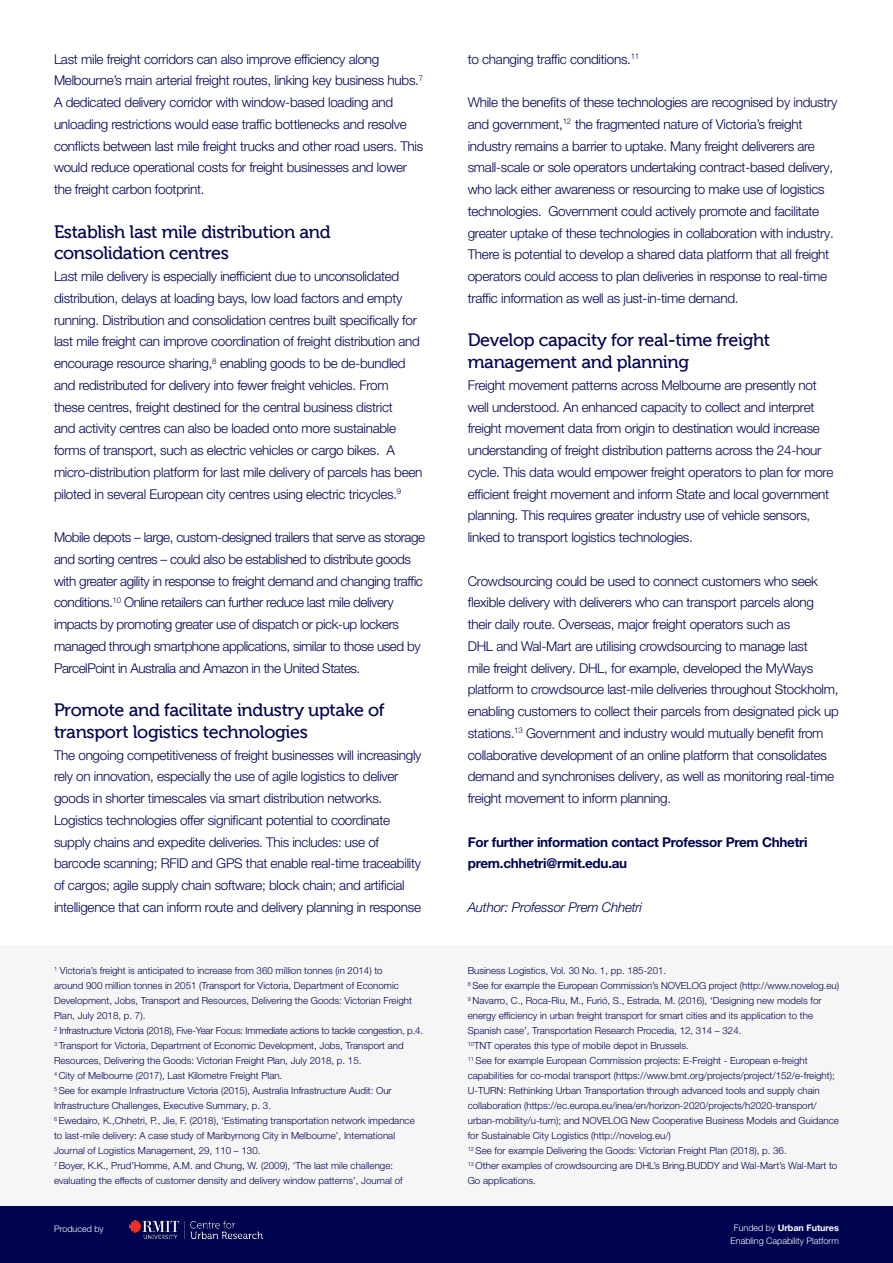
<style>
.page{position:relative;width:893px;height:1263px;background:#fff}
.page>*{position:absolute;margin:0;border:0;box-sizing:border-box;transform-origin:0 0}
.t1{font:18px/21.8px "Museo 500";letter-spacing:-.02em;color:#000350}
.t2{font:300 13.5px/21.8px "Helvetica Neue LT Pro";letter-spacing:-.02em;color:#000350}
.t3{font:700 13.5px/21.8px "Helvetica Neue LT Pro";letter-spacing:-.02em;color:#000350}
.t4{font:italic 300 13.5px "Helvetica Neue LT Pro";letter-spacing:-.02em;color:#000350}
.t5{font:300 9.75px/15px "Helvetica Neue LT Pro";color:#000350}
.t6{font:300 9px/15px "Helvetica Neue LT Pro";color:#fff;text-align:center}
.s1{font-weight:700}
</style>
<div class="page">
<div style="left:0;top:945px;width:893px;height:318px;background:#f6f6f6"></div>
<div style="left:0;top:1207px;width:893px;height:56px;background:#000350"></div>
<img style="left:129px;top:1221px;width:134px;height:17px">
<p class="t2" style="left:54px;top:48px;width:371px">Last mile freight corridors can also improve efficiency along Melbourne’s main arterial freight routes, linking key business hubs.<sup>7<br></sup>A dedicated delivery corridor with window-based loading and unloading restrictions would ease traffic bottlenecks and resolve conflicts between last mile freight trucks and other road users. This would reduce operational costs for freight businesses and lower the freight carbon footprint.</p>
<h1 class="t1" style="left:54px;top:221px;width:278px">Establish last mile distribution and consolidation centres</h1>
<p class="t2" style="left:54px;top:265px;width:370px">Last mile delivery is especially inefficient due to unconsolidated distribution, delays at loading bays, low load factors and empty running. Distribution and consolidation centres built specifically for last mile freight can improve coordination of freight distribution and encourage resource sharing,<sup>8</sup> enabling goods to be de-bundled and redistributed for delivery into fewer freight vehicles. From these centres, freight destined for the central business district<br>and activity centres can also be loaded onto more sustainable forms of transport, such as electric vehicles or cargo bikes. A micro-distribution platform for last mile delivery of parcels has been piloted in several European city centres using electric tricycles.<sup>9</sup></p>
<p class="t2" style="left:54px;top:526px;width:373px">Mobile depots – large, custom-designed trailers that serve as storage and sorting centres – could also be established to distribute goods with greater agility in response to freight demand and changing traffic conditions.<sup>10</sup> Online retailers can further reduce last mile delivery impacts by promoting greater use of dispatch or pick-up lockers managed through smartphone applications, similar to those used by ParcelPoint in Australia and Amazon in the United States.</p>
<h1 class="t1" style="left:54px;top:699px;width:332px">Promote and facilitate industry uptake of transport logistics technologies</h1>
<p class="t2" style="left:54px;top:744px;width:369px">The ongoing competitiveness of freight businesses will increasingly rely on innovation, especially the use of agile logistics to deliver goods in shorter timescales via smart distribution networks.<br>Logistics technologies offer significant potential to coordinate supply chains and expedite deliveries. This includes: use of barcode scanning; RFID and GPS that enable real-time traceability of cargos; agile supply chain software; block chain; and artificial intelligence that can inform route and delivery planning in response</p>
<p class="t2" style="left:468px;top:48px;width:173px">to changing traffic conditions.<sup>11</sup></p>
<p class="t2" style="left:468px;top:91px;width:371px">While the benefits of these technologies are recognised by industry and government,<sup>12</sup> the fragmented nature of Victoria’s freight industry remains a barrier to uptake. Many freight deliverers are small-scale or sole operators undertaking contract-based delivery, who lack either awareness or resourcing to make use of logistics technologies. Government could actively promote and facilitate greater uptake of these technologies in collaboration with industry.<br>There is potential to develop a shared data platform that all freight operators could access to plan deliveries in response to real-time traffic information as well as just-in-time demand.</p>
<h1 class="t1" style="left:468px;top:330px;width:304px">Develop capacity for real-time freight management and planning</h1>
<p class="t2" style="left:468px;top:374px;width:367px">Freight movement patterns across Melbourne are presently not well understood. An enhanced capacity to collect and interpret freight movement data from origin to destination would increase understanding of freight distribution patterns across the 24-hour cycle. This data would empower freight operators to plan for more efficient freight movement and inform State and local government planning. This requires greater industry use of vehicle sensors, linked to transport logistics technologies.</p>
<p class="t2" style="left:468px;top:570px;width:373px">Crowdsourcing could be used to connect customers who seek flexible delivery with deliverers who can transport parcels along their daily route. Overseas, major freight operators such as<br>DHL and Wal-Mart are utilising crowdsourcing to manage last<br>mile freight delivery. DHL, for example, developed the MyWays platform to crowdsource last-mile deliveries throughout Stockholm, enabling customers to collect their parcels from designated pick up stations.<sup>13</sup> Government and industry would mutually benefit from collaborative development of an online platform that consolidates demand and synchronises delivery, as well as monitoring real-time freight movement to inform planning.</p>
<p class="t3" style="left:468px;top:831px;width:341px">For further information contact Professor Prem Chhetri prem.chhetri@rmit.edu.au</p>
<p class="t4" style="left:468px;top:899px;width:176px">Author: Professor Prem Chhetri</p>
<p class="t5" style="left:54px;top:963px;width:371px"><sup>1</sup> Victoria’s freight is anticipated to increase from 360 million tonnes (in 2014) to<br>around 900 million tonnes in 2051 (Transport for Victoria, Department of Economic Development, Jobs, Transport and Resources, Delivering the Goods: Victorian Freight Plan, July 2018, p. 7).<br><sup>2</sup> Infrastructure Victoria (2018), Five-Year Focus: Immediate actions to tackle congestion, p.4.<br><sup>3</sup> Transport for Victoria, Department of Economic Development, Jobs, Transport and Resources, Delivering the Goods: Victorian Freight Plan, July 2018, p. 15.<br><sup>4</sup> City of Melbourne (2017), Last Kilometre Freight Plan.<br><sup>5</sup> See for example Infrastructure Victoria (2015), Australia Infrastructure Audit: Our Infrastructure Challenges, Executive Summary, p. 3.<br><sup>6</sup> Ewedairo, K.,Chhetri, P., Jie, F. (2018), ‘Estimating transportation network impedance to last-mile delivery: A case study of Maribyrnong City in Melbourne’, International Journal of Logistics Management, 29, 110 – 130.<br><sup>7</sup> Boyer, K.K., Prud’Homme, A.M. and Chung, W. (2009), ‘The last mile challenge: evaluating the effects of customer density and delivery window patterns’, Journal of</p>
<p class="t5" style="left:468px;top:963px;width:373px">Business Logistics, Vol. 30 No. 1, pp. 185-201.<br><sup>8</sup> See for example the European Commission’s NOVELOG project (http://www.novelog.eu)<br><sup>9</sup> Navarro, C., Roca-Riu, M., Furió, S., Estrada, M. (2016), ‘Designing new models for energy efficiency in urban freight transport for smart cities and its application to the Spanish case’, Transportation Research Procedia, 12, 314 – 324.<br><sup>10</sup>TNT operates this type of mobile depot in Brussels.<br><sup>11</sup> See for example European Commission projects: E-Freight - European e-freight capabilities for co-modal transport (https://www.bmt.org/projects/project/152/e-freight); U-TURN: Rethinking Urban Transportation through advanced tools and supply chain collaboration (https://ec.europa.eu/inea/en/horizon-2020/projects/h2020-transport/ urban-mobility/u-turn); and NOVELOG New Cooperative Business Models and Guidance for Sustainable City Logistics (http://novelog.eu/)<br><sup>12</sup> See for example Delivering the Goods: Victorian Freight Plan (2018), p. 36.<br><sup>13</sup> Other examples of crowdsourcing are DHL’s Bring.BUDDY and Wal-Mart’s Wal-Mart to Go applications.</p>
<p class="t6" style="left:54px;top:1221px;width:51px">Produced by</p>
<p class="t6" style="left:762px;top:1216px;width:78px">T: +61 3 9925 0917<br>E: cur@rmit.edu.au</p>
<p class="t6" style="left:731px;top:1220px;width:110px;line-height:13.5px">Funded by <span class="s1">Urban Futures<br></span>Enabling Capability Platform</p>
</div>
